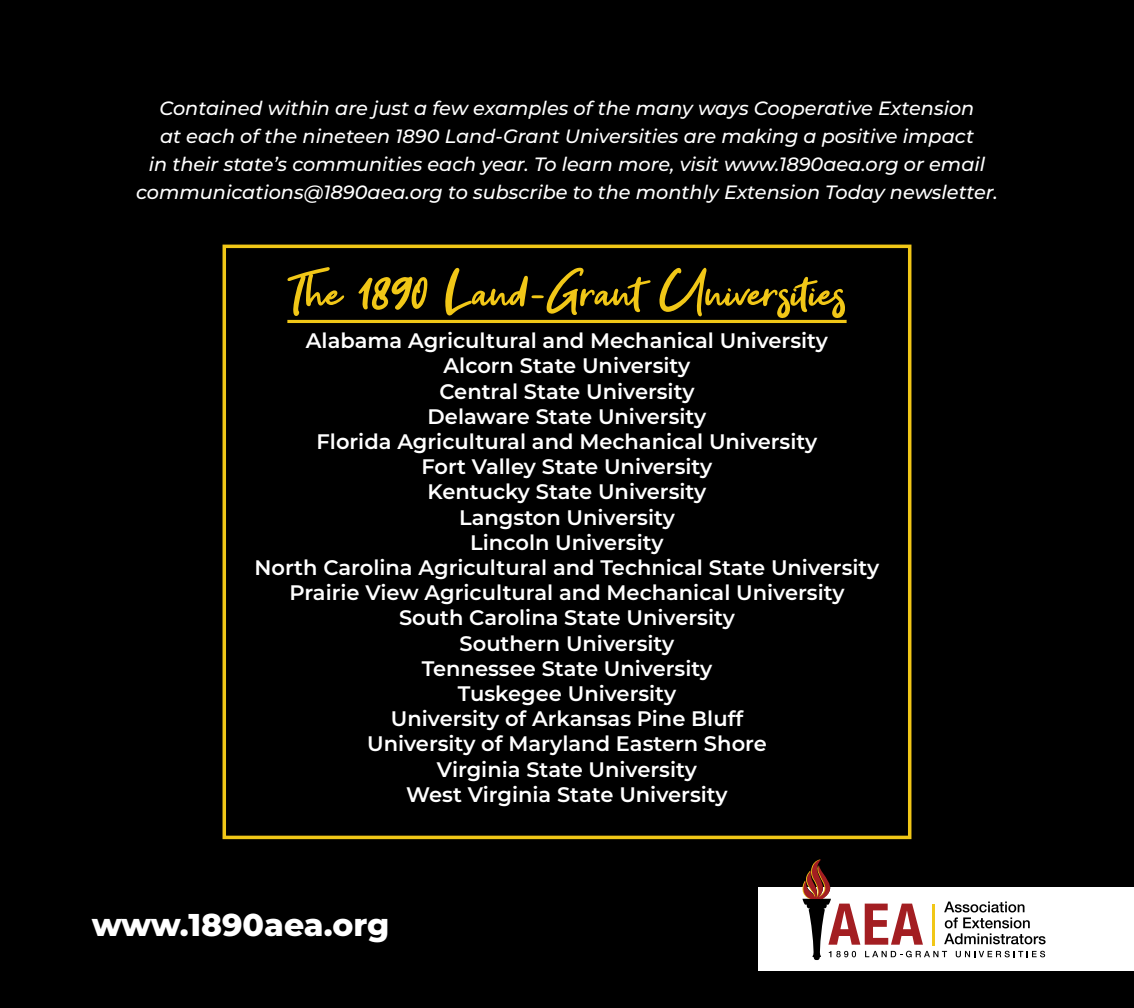
<style>
.page{position:relative;width:1134px;height:1008px;background:#000}
.page>*{position:absolute;margin:0;border:0;box-sizing:border-box;transform-origin:0 0}
.t1{font:63px "Get Show";color:#f1c717}
.t2{font:800 31.5px "Montserrat";color:#fff}
.t3{font:600 21px "Montserrat";color:#fff}
.t4{font:italic 500 19.25px/28px "Montserrat";color:#fff;text-align:center}
</style>
<div class="page">
<hr style="left:287px;top:320px;width:560px;height:3px;background:#f1c717">
<div style="left:223px;top:245px;width:688px;height:594px;border:4px solid #f1c717"></div>
<div style="left:759px;top:887px;width:375px;height:83px;background:#fff"></div>
<svg style="left:802px;top:860px;width:244px;height:100px"></svg>
<p class="t4" style="left:136px;top:93px;width:863px">Contained within are just a few examples of the many ways Cooperative Extension<br>at each of the nineteen 1890 Land-Grant Universities are making a positive impact<br>in their state’s communities each year. To learn more, visit www.1890aea.org or email communications@1890aea.org to subscribe to the monthly Extension Today newsletter.</p>
<p class="t1" style="left:287px;top:257px;width:561px">The 1890 Land-Grant Universities</p>
<p class="t3" style="left:306px;top:326px;width:524px">Alabama Agricultural and Mechanical University</p>
<p class="t3" style="left:444px;top:351px;width:248px">Alcorn State University</p>
<p class="t3" style="left:439px;top:376px;width:257px">Central State University</p>
<p class="t3" style="left:428px;top:401px;width:280px">Delaware State University</p>
<p class="t3" style="left:317px;top:427px;width:502px">Florida Agricultural and Mechanical University</p>
<p class="t3" style="left:422px;top:452px;width:292px">Fort Valley State University</p>
<p class="t3" style="left:428px;top:477px;width:280px">Kentucky State University</p>
<p class="t3" style="left:459px;top:502px;width:217px">Langston University</p>
<p class="t3" style="left:470px;top:527px;width:195px">Lincoln University</p>
<p class="t3" style="left:255px;top:553px;width:626px">North Carolina Agricultural and Technical State University</p>
<p class="t3" style="left:289px;top:578px;width:557px">Prairie View Agricultural and Mechanical University</p>
<p class="t3" style="left:399px;top:603px;width:337px">South Carolina State University</p>
<p class="t3" style="left:460px;top:628px;width:216px">Southern University</p>
<p class="t3" style="left:422px;top:653px;width:292px">Tennessee State University</p>
<p class="t3" style="left:458px;top:679px;width:220px">Tuskegee University</p>
<p class="t3" style="left:391px;top:704px;width:354px">University of Arkansas Pine Bluff</p>
<p class="t3" style="left:367px;top:729px;width:401px">University of Maryland Eastern Shore</p>
<p class="t3" style="left:437px;top:754px;width:262px">Virginia State University</p>
<p class="t3" style="left:406px;top:779px;width:323px">West Virginia State University</p>
<p class="t2" style="left:92px;top:901px;width:299px">www.1890aea.org</p>
</div>
